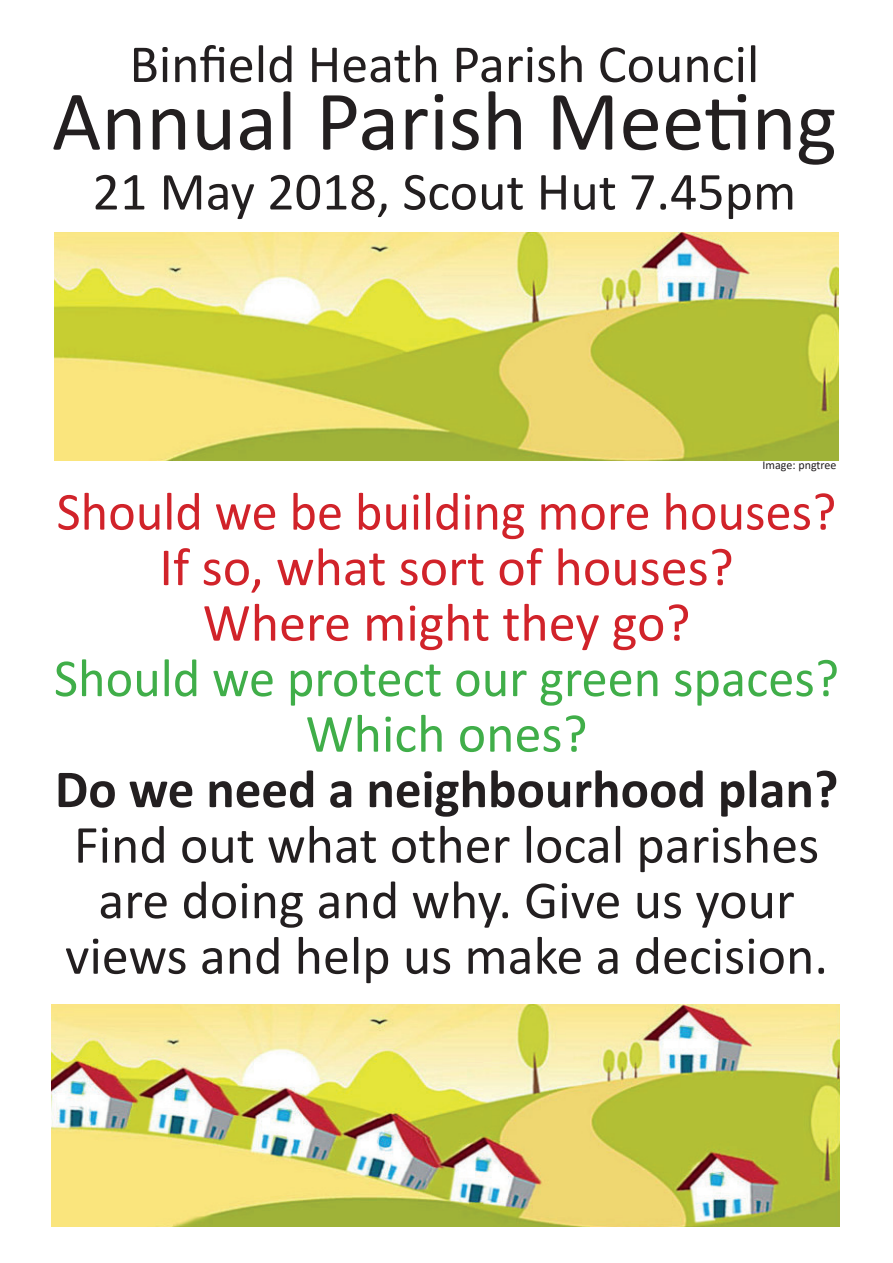
<style>
.page{position:relative;width:893px;height:1263px;background:#fff}
.page>*{position:absolute;margin:0;border:0;box-sizing:border-box;transform-origin:0 0}
.t1{font:85.5px "Calibri";color:#231f20}
.t2{font:54px/55.5px "Calibri";color:#231f20;text-align:center}
.t3{font:54px/55.5px "Calibri";color:#d1232a;text-align:center}
.t4{font:54px/55.5px "Calibri";color:#40ae49;text-align:center}
.t5{font:700 54px "Calibri";color:#231f20}
.t6{font:12px "Calibri";color:#231f20}
</style>
<div class="page">
<img style="left:52px;top:1004px;width:787px;height:222px">
<img style="left:54px;top:232px;width:785px;height:228px">
<p class="t2" style="left:129px;top:35px;width:631px">Binfield Heath Parish Council</p>
<h1 class="t1" style="left:52px;top:62px;width:786px">Annual Parish Meeting</h1>
<p class="t2" style="left:93px;top:162px;width:705px">21 May 2018, Scout Hut 7.45pm</p>
<p class="t6" style="left:763px;top:457px;width:75px">Image: pngtree</p>
<p class="t3" style="left:57px;top:482px;width:781px">Should we be building more houses?<br>If so, what sort of houses?<br>Where might they go?</p>
<p class="t4" style="left:54px;top:649px;width:787px">Should we protect our green spaces?<br>Which ones?</p>
<p class="t5" style="left:55px;top:751px;width:785px">Do we need a neighbourhood plan?</p>
<p class="t2" style="left:65px;top:815px;width:764px">Find out what other local parishes are doing and why. Give us your views and help us make a decision.</p>
</div>
